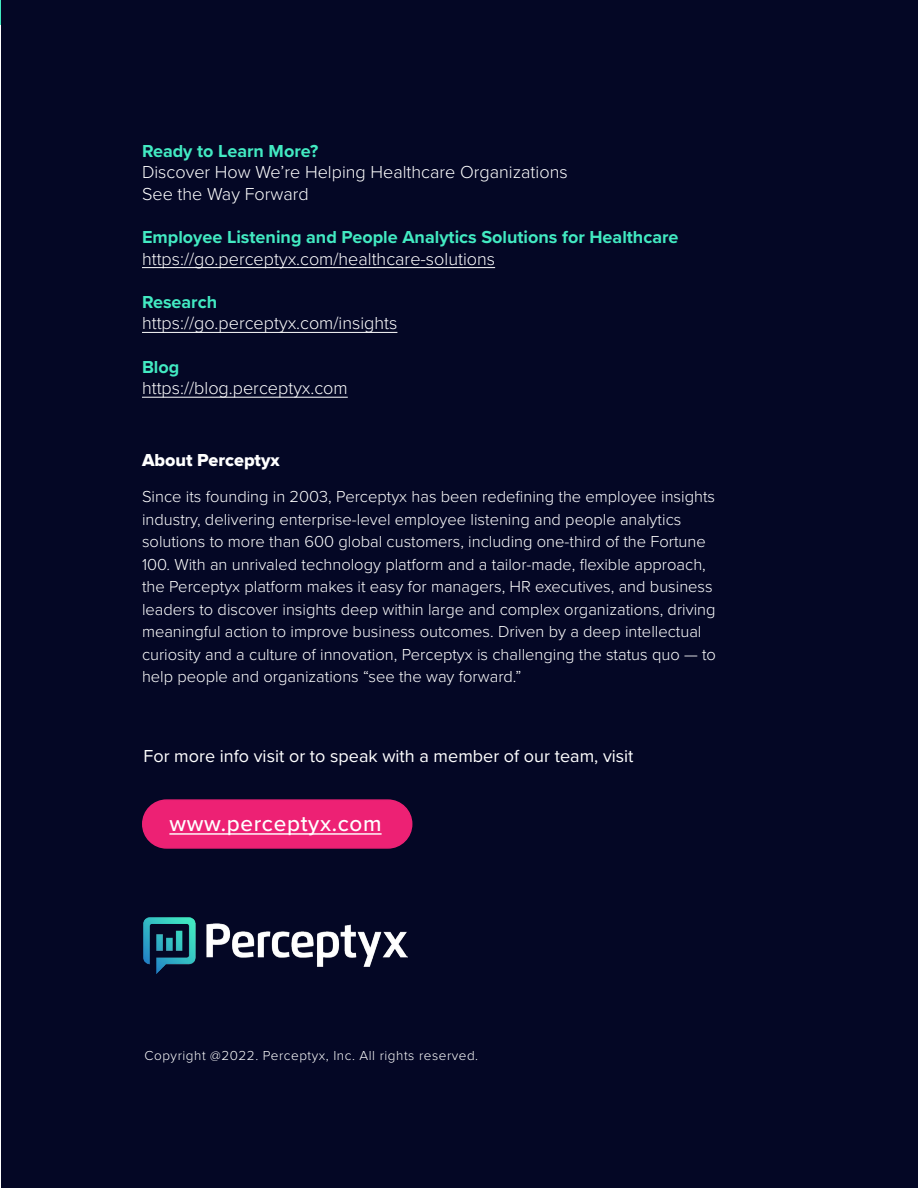
<style>
.page{position:relative;width:918px;height:1188px;background:#fff}
.page>*{position:absolute;margin:0;border:0;box-sizing:border-box;transform-origin:0 0}
.t1{font:500 22.5px "Proxima Nova";letter-spacing:.03em;color:#fff}
.t2{font:300 18px/21.6px "Proxima Nova";color:#fff}
.t3{font:700 18px "Proxima Nova";color:#42eac2}
.t4{font:18px "Proxima Nova";color:#fff}
.t5{font:18px "Proxima Nova Extrabld";color:#fff}
.t6{font:300 16.5px/22.5px "Proxima Nova";color:#fff}
.t7{font:300 13.5px "Proxima Nova";letter-spacing:.04em;color:#fff}
</style>
<div class="page">
<div style="left:2px;top:0;width:916px;height:1188px;background:#040725"></div>
<div style="left:143px;top:800px;width:269px;height:48px;background:#ed2174;border-radius:24px"></div>
<div style="left:142px;top:799px;width:270px;height:50px;border:2px solid #ed2174;border-radius:24px"></div>
<img style="left:144px;top:917px;width:264px;height:56px">
<hr style="left:169px;top:833px;width:213px;height:2px;background:#fff">
<hr style="left:142px;top:267px;width:353px;height:1px;background:#fff">
<hr style="left:142px;top:332px;width:255px;height:1px;background:#fff">
<hr style="left:142px;top:397px;width:206px;height:1px;background:#fff">
<p class="t3" style="left:142px;top:137px;width:178px">Ready to Learn More?</p>
<p class="t2" style="left:142px;top:160px;width:427px">Discover How We’re Helping Healthcare Organizations<br>See the Way Forward</p>
<p class="t3" style="left:142px;top:224px;width:538px">Employee Listening and People Analytics Solutions for Healthcare</p>
<p class="t2" style="left:142px;top:247px;width:355px">https://go.perceptyx.com/healthcare-solutions</p>
<p class="t3" style="left:142px;top:288px;width:77px">Research</p>
<p class="t2" style="left:142px;top:312px;width:257px">https://go.perceptyx.com/insights</p>
<p class="t3" style="left:142px;top:353px;width:39px">Blog</p>
<p class="t2" style="left:142px;top:376px;width:207px">https://blog.perceptyx.com</p>
<p class="t5" style="left:142px;top:452px;width:139px">About Perceptyx</p>
<p class="t6" style="left:142px;top:485px;width:576px">Since its founding in 2003, Perceptyx has been redefining the employee insights industry, delivering enterprise-level employee listening and people analytics solutions to more than 600 global customers, including one-third of the Fortune 100. With an unrivaled technology platform and a tailor-made, flexible approach, the Perceptyx platform makes it easy for managers, HR executives, and business leaders to discover insights deep within large and complex organizations, driving meaningful action to improve business outcomes. Driven by a deep intellectual curiosity and a culture of innovation, Perceptyx is challenging the status quo — to help people and organizations “see the way forward.”</p>
<p class="t4" style="left:144px;top:742px;width:492px">For more info visit or to speak with a member of our team, visit</p>
<h1 class="t1" style="left:169px;top:806px;width:214px">www.perceptyx.com</h1>
<p class="t7" style="left:145px;top:1045px;width:335px">Copyright @2022. Perceptyx, Inc. All rights reserved.</p>
</div>
